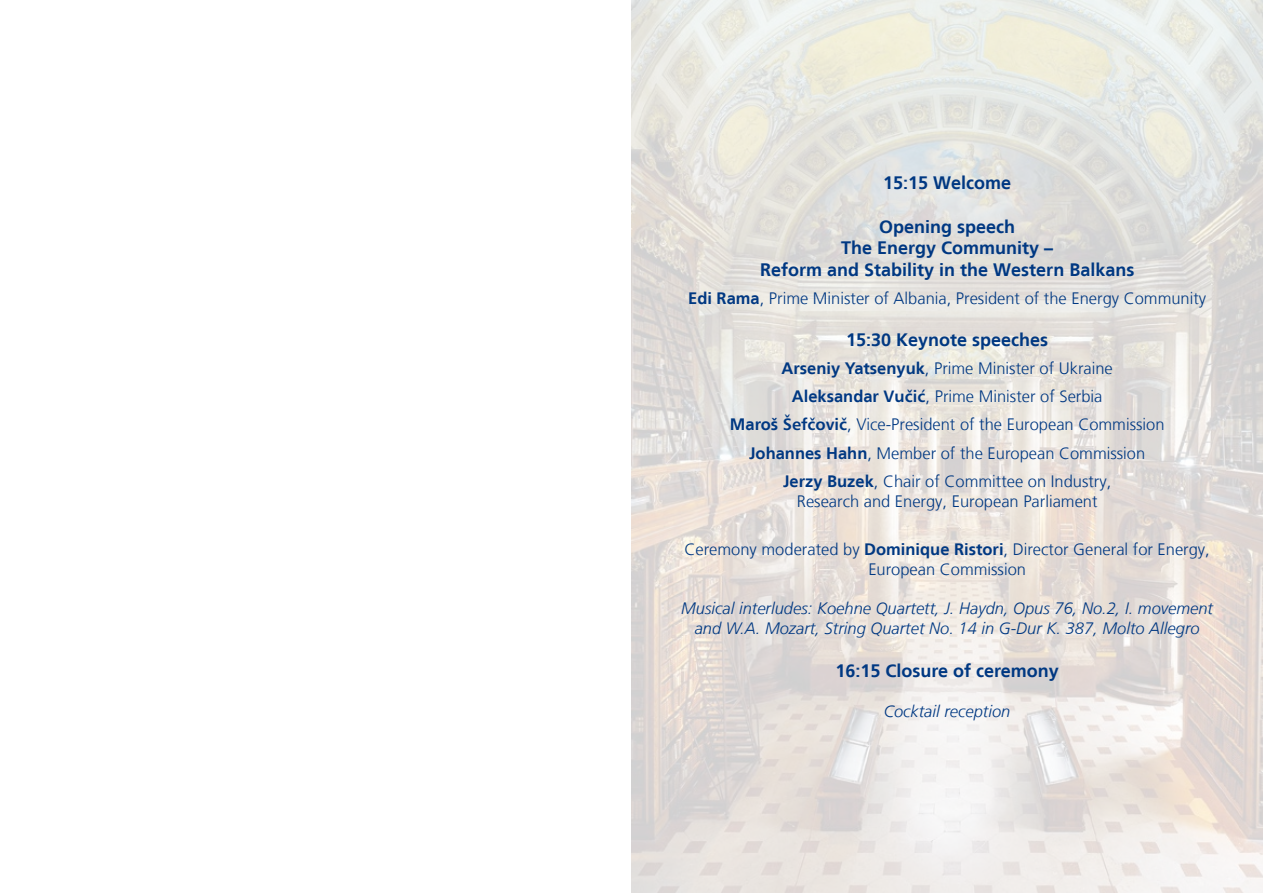
<style>
.page{position:relative;width:1263px;height:893px;background:#fff}
.page>*{position:absolute;margin:0;border:0;box-sizing:border-box;transform-origin:0 0}
.t1{font:700 18px/21.6px "Frutiger LT";color:#003882;text-align:center}
.t2{font:300 16.5px/28.3px "Frutiger LT";color:#003882;text-align:center}
.t3{font:italic 300 16.5px/19.8px "Frutiger LT";color:#003882;text-align:center}
.s1{font-weight:700}
.s2{font-family:"MM Frutiger BT";font-weight:700}
</style>
<div class="page">
<img style="left:631px;top:0;width:632px;height:893px">
<p class="t1" style="left:883px;top:172px;width:130px">15:15 Welcome</p>
<p class="t1" style="left:760px;top:216px;width:376px">Opening speech<br>The Energy Community –<br>Reform and Stability in the Western Balkans</p>
<p class="t2" style="left:688px;top:285px;width:519px"><span class="s1">Edi Rama</span>, Prime Minister of Albania, President of the Energy Community</p>
<p class="t1" style="left:846px;top:329px;width:204px">15:30 Keynote speeches</p>
<p class="t2" style="left:730px;top:354px;width:436px"><span class="s1">Arseniy Yatsenyuk</span>, Prime Minister of Ukraine<br><span class="s1">Aleksandar</span> <span class="s2">Vu~i}</span>, Prime Minister of Serbia<br><span class="s1">Maroš</span> <span class="s2">Šef~ovi~</span>, Vice-President of the European Commission <span class="s1">Johannes Hahn</span>, Member of the European Commission <span class="s1">Jerzy Buzek</span>, Chair of Committee on Industry,</p>
<p class="t2" style="left:797px;top:487px;width:302px">Research and Energy, European Parliament</p>
<p class="t2" style="left:684px;top:540px;width:527px;line-height:19.8px">Ceremony moderated by <span class="s1">Dominique Ristori</span>, Director General for Energy,<br>European Commission</p>
<p class="t3" style="left:681px;top:599px;width:533px">Musical interludes: Koehne Quartett, J. Haydn, Opus 76, No.2, I. movement and W.A. Mozart, String Quartet No. 14 in G-Dur K. 387, Molto Allegro</p>
<p class="t1" style="left:835px;top:660px;width:225px">16:15 Closure of ceremony</p>
<p class="t3" style="left:884px;top:702px;width:128px">Cocktail reception</p>
</div>
